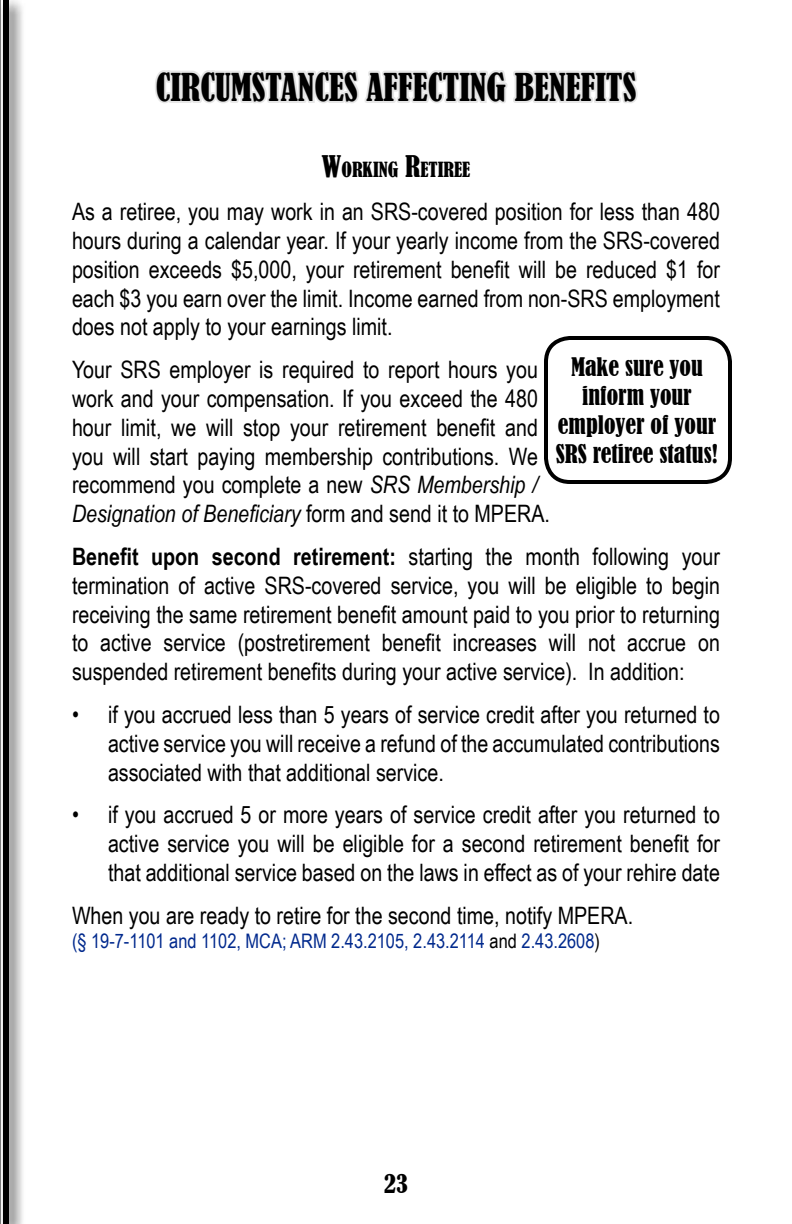
<style>
.page{position:relative;width:792px;height:1224px;background:#fff}
.page>*{position:absolute;margin:0;border:0;box-sizing:border-box;transform-origin:0 0}
.t1{font:condensed 36px "Bernard";color:#000}
.t2{font:24px/28.8px "Arial Narrow";color:#000;text-align:justify}
.t3{font:condensed 24px/28.8px "Bernard";color:#000;text-align:center}
.t4{font:20px "Arial Narrow";color:#00298d}
.t5{font:condensed 19.6px "Bernard";color:#000}
.s1{font-size:28px}
.s2{font-style:italic}
.s3{font-weight:700}
.s4{color:#000}
</style>
<div class="page">
<div style="left:0;top:0;width:26px;height:1224px;background:#000;opacity:.75"></div>
<div style="left:3px;top:0;width:6px;height:1224px;background:#000"></div>
<svg style="left:0;top:0;width:1px;height:1224px"></svg>
<svg style="left:155px;top:70px;width:483px;height:33px"></svg>
<div style="left:544px;top:336px;width:188px;height:148px;border:4px solid #000;border-radius:24px"></div>
<h1 class="t1" style="left:156px;top:66px;width:482px">CIRCUMSTANCES AFFECTING BENEFITS</h1>
<p class="t5" style="left:322px;top:158px;width:150px"><span class="s1">W</span>ORKING <span class="s1">R</span>ETIREE</p>
<p class="t2" style="left:72px;top:196px;width:650px">As a retiree, you may work in an SRS-covered position for less than 480 hours during a calendar year. If your yearly income from the SRS-covered position exceeds $5,000, your retirement benefit will be reduced $1 for each $3 you earn over the limit. Income earned from non-SRS employment does not apply to your earnings limit.</p>
<p class="t2" style="left:72px;top:354px;width:480px;text-align:left">Your SRS employer is required to report hours you work and your compensation. If you exceed the 480 hour limit, we will stop your retirement benefit and you will start paying membership contributions. We recommend you complete a new <span class="s2">SRS Membership / Designation of Beneficiary</span> form and send it to MPERA.</p>
<p class="t2" style="left:72px;top:541px;width:650px"><span class="s3">Benefit upon second retirement:</span> starting the month following your termination of active SRS-covered service, you will be eligible to begin receiving the same retirement benefit amount paid to you prior to returning to active service (postretirement benefit increases will not accrue on suspended retirement benefits during your active service). In addition:</p>
<p class="t2" style="left:108px;top:699px;width:613px;text-indent:-36px">• if you accrued less than 5 years of service credit after you returned to active service you will receive a refund of the accumulated contributions associated with that additional service.</p>
<p class="t2" style="left:108px;top:800px;width:613px;text-indent:-36px">• if you accrued 5 or more years of service credit after you returned to active service you will be eligible for a second retirement benefit for that additional service based on the laws in effect as of your rehire date</p>
<p class="t2" style="left:72px;top:900px;width:563px">When you are ready to retire for the second time, notify MPERA.</p>
<p class="t4" style="left:72px;top:926px;width:530px">(§ 19-7-1101 and 1102, MCA; ARM 2.43.2105, 2.43.2114 <span class="s4">and</span> 2.43.2608<span class="s4">)</span></p>
<p class="t3" style="left:556px;top:353px;width:163px">Make sure you inform your employer of your<br>SRS retiree status!</p>
<p class="t3" style="left:384px;top:1169px;width:25px">23</p>
</div>
